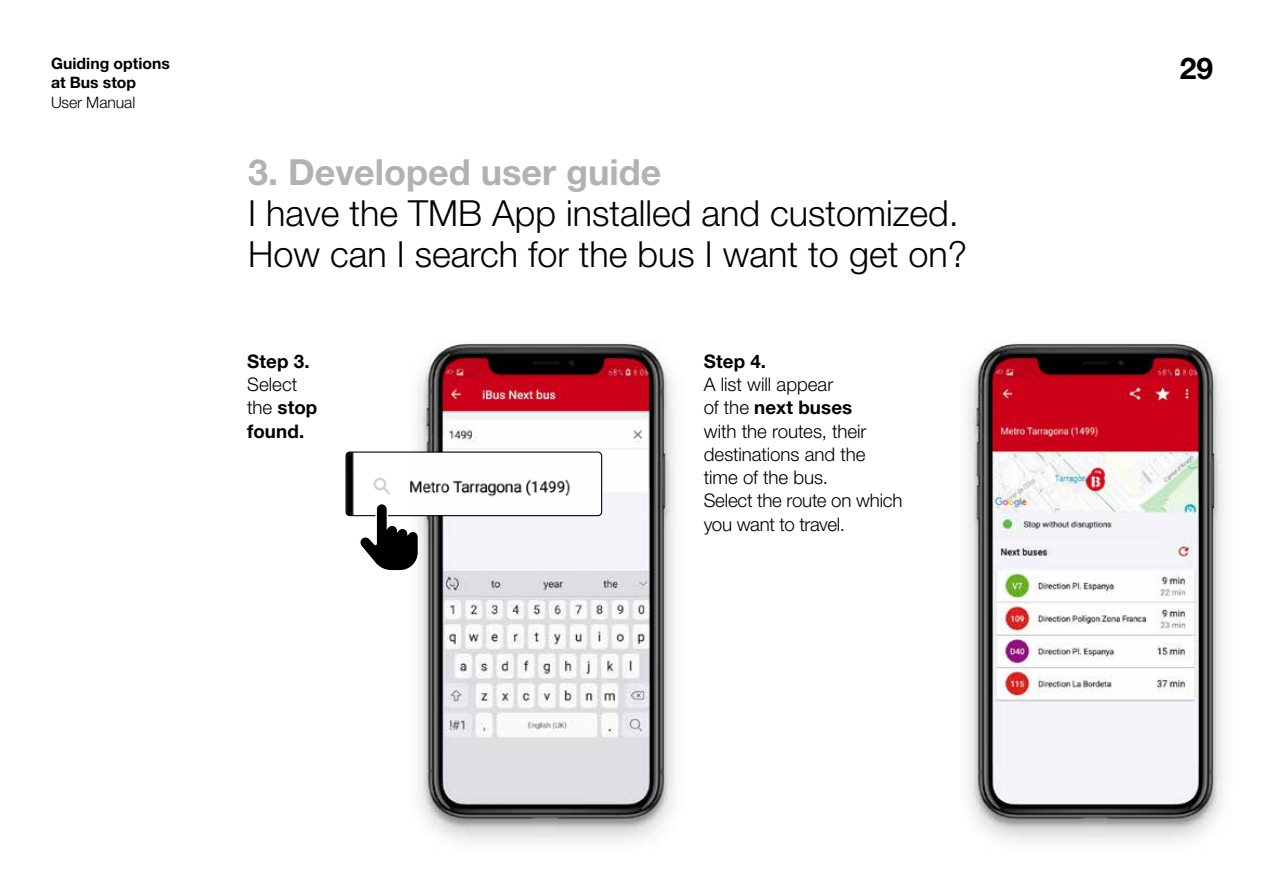
<style>
.page{position:relative;width:1263px;height:893px;background:#fff}
.page>*{position:absolute;margin:0;border:0;box-sizing:border-box;transform-origin:0 0}
.t1{font:300 36px/41.2px "Helvetica Neue LT Std";color:#000}
.t2{font:700 30px "Helvetica Neue LT Std";color:#000}
.t3{font:300 18.75px/23.2px "Helvetica Neue LT Std";letter-spacing:-.01em;color:#000}
.t4{font:700 18.75px/23.2px "Helvetica Neue LT Std";letter-spacing:.005em;color:#000}
.t5{font:700 15.75px/19.5px "Helvetica Neue LT Std";color:#000}
.t6{font:300 15.75px "Helvetica Neue LT Std";letter-spacing:-.005em;color:#000}
.s1{font-weight:700;color:#b3b2b2}
.s2{font-weight:300}
.s3{font-weight:700}
</style>
<div class="page">
<img style="left:417px;top:342px;width:258px;height:501px">
<img style="left:347px;top:452px;width:255px;height:64px">
<div style="left:345px;top:451px;width:257px;height:65px;border:1px solid #000;border-radius:4px"></div>
<svg style="left:358px;top:502px;width:62px;height:70px"></svg>
<img style="left:967px;top:342px;width:257px;height:501px">
<p class="t5" style="left:51px;top:53px;width:120px">Guiding options at Bus stop</p>
<p class="t6" style="left:51px;top:93px;width:86px">User Manual</p>
<p class="t1" style="left:248px;top:151px;width:720px"><span class="s1">3. Developed user guide<br></span>I have the TMB App installed and customized.<br>How can I search for the bus I want to get on?</p>
<p class="t4" style="left:247px;top:349px;width:72px">Step 3.<br><span class="s2">Select the</span> stop found.</p>
<p class="t3" style="left:704px;top:349px;width:200px"><span class="s3">Step 4.<br></span>A list will appear<br>of the <span class="s3">next buses<br></span>with the routes, their destinations and the time of the bus.<br>Select the route on which you want to travel.</p>
<h2 class="t2" style="left:1180px;top:50px;width:35px">29</h2>
</div>
